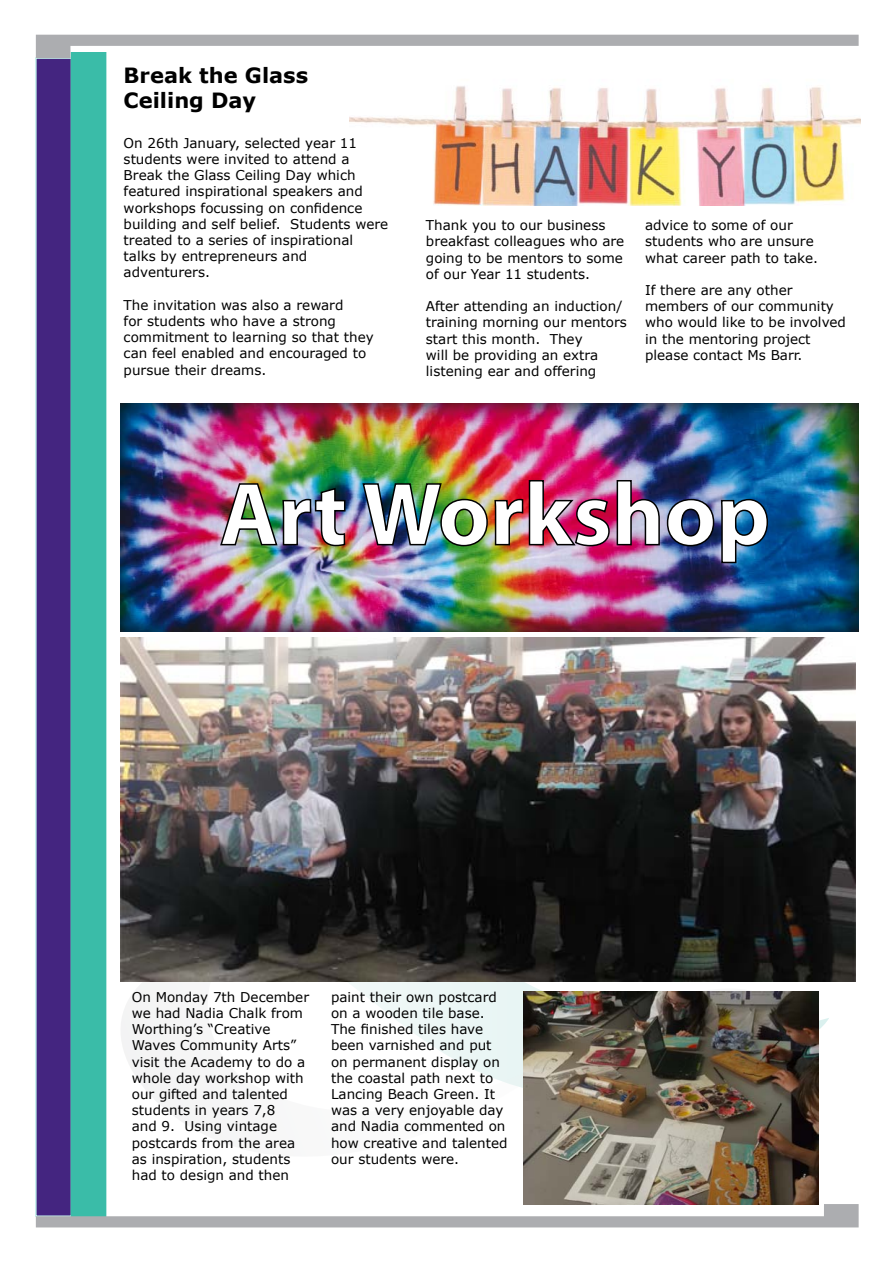
<style>
.page{position:relative;width:893px;height:1263px;background:#fff}
.page>*{position:absolute;margin:0;border:0;box-sizing:border-box;transform-origin:0 0}
.t1{font:700 90px "Myriad Pro";color:#fff}
.t2{font:700 21px/25.2px "Verdana";color:#000}
.t3{font:13.5px/16.2px "Verdana";color:#000}
</style>
<div class="page">
<div style="left:36px;top:58px;width:35px;height:1158px;background:#442580"></div>
<div style="left:35px;top:57px;width:37px;height:1160px;border:2px solid #c4f1ec"></div>
<div style="left:71px;top:52px;width:35px;height:1170px;background:#3abca8"></div>
<svg style="left:36px;top:35px;width:823px;height:23px"></svg>
<svg style="left:36px;top:1204px;width:823px;height:23px"></svg>
<svg style="left:120px;top:981px;width:448px;height:151px"></svg>
<img style="left:349px;top:86px;width:511px;height:119px">
<img style="left:120px;top:637px;width:735px;height:344px">
<img style="left:523px;top:991px;width:295px;height:213px">
<img style="left:121px;top:403px;width:738px;height:228px">
<img style="left:219px;top:482px;width:127px;height:65px">
<img style="left:361px;top:479px;width:249px;height:68px">
<img style="left:616px;top:479px;width:153px;height:85px">
<h2 class="t2" style="left:124px;top:62px;width:186px">Break the Glass<br>Ceiling Day</h2>
<p class="t3" style="left:124px;top:135px;width:266px">On 26th January, selected year 11 students were invited to attend a<br>Break the Glass Ceiling Day which featured inspirational speakers and workshops focussing on confidence building and self belief. Students were treated to a series of inspirational talks by entrepreneurs and adventurers.</p>
<p class="t3" style="left:124px;top:297px;width:252px">The invitation was also a reward<br>for students who have a strong commitment to learning so that they can feel enabled and encouraged to pursue their dreams.</p>
<p class="t3" style="left:426px;top:217px;width:200px">Thank you to our business breakfast colleagues who are going to be mentors to some of our Year 11 students.</p>
<p class="t3" style="left:426px;top:298px;width:202px">After attending an induction/ training morning our mentors start this month. They<br>will be providing an extra listening ear and offering</p>
<p class="t3" style="left:645px;top:217px;width:174px">advice to some of our students who are unsure what career path to take.</p>
<p class="t3" style="left:645px;top:282px;width:202px">If there are any other members of our community who would like to be involved in the mentoring project please contact Ms Barr.</p>
<h1 class="t1" style="left:220px;top:456px;width:552px">Art Workshop</h1>
<p class="t3" style="left:132px;top:989px;width:179px">On Monday 7th December we had Nadia Chalk from<br>Worthing’s “Creative<br>Waves Community Arts” visit the Academy to do a whole day workshop with our gifted and talented students in years 7,8<br>and 9. Using vintage postcards from the area as inspiration, students had to design and then</p>
<p class="t3" style="left:331px;top:989px;width:178px">paint their own postcard on a wooden tile base.<br>The finished tiles have been varnished and put on permanent display on the coastal path next to<br>Lancing Beach Green. It was a very enjoyable day and Nadia commented on how creative and talented our students were.</p>
</div>
